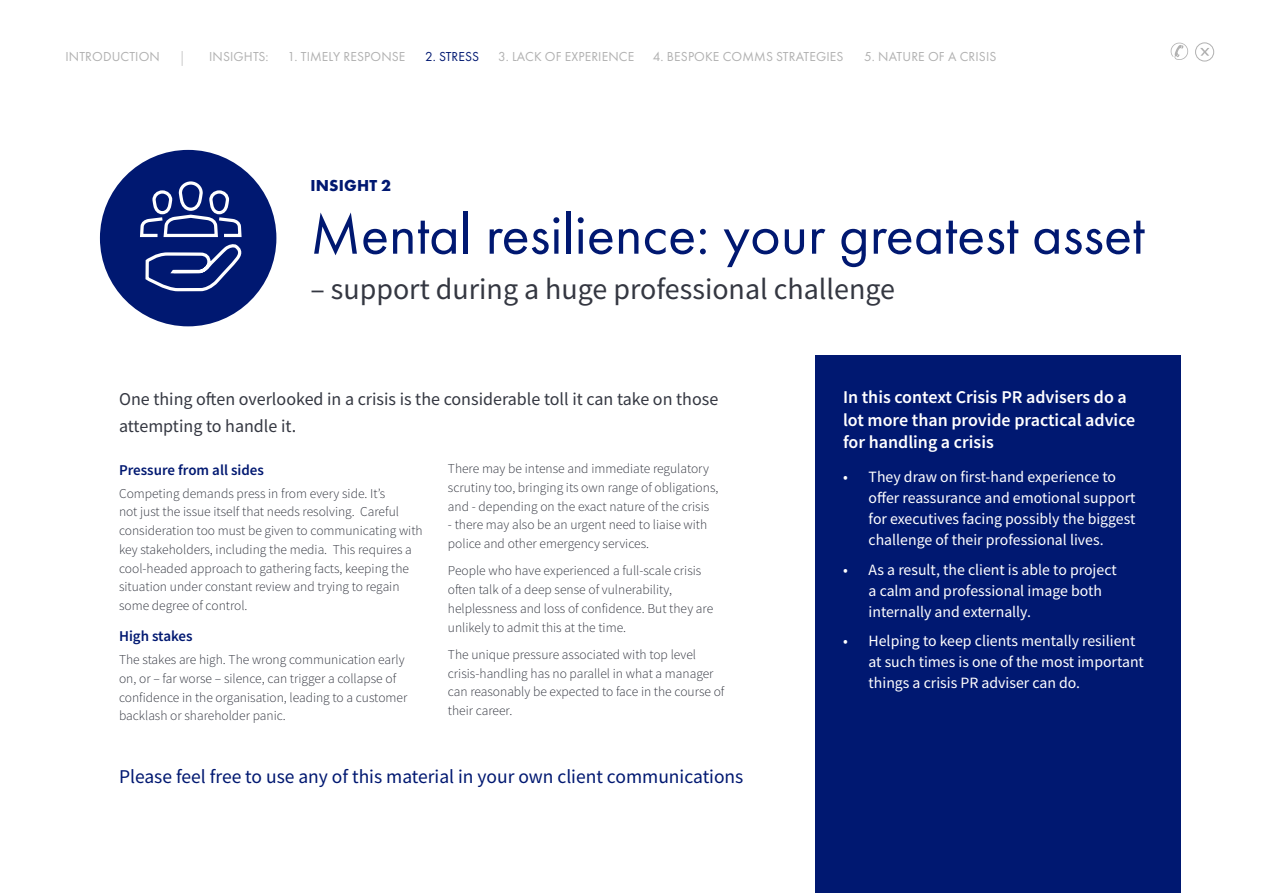
<style>
.page{position:relative;width:1263px;height:893px;background:#fff}
.page>*{position:absolute;margin:0;border:0;box-sizing:border-box;transform-origin:0 0}
.Copy{font:58.5px "Futura PT";color:#001871}
.Copy-2{font:30px "Source Sans Pro";color:#343741}
.Copy-3{font:19.5px "Source Sans Pro";color:#001871}
.Copy-4{font:18px/27px "Source Sans Pro";color:#343741}
.Copy-5{font:600 18px/22.5px "Source Sans Pro";color:#fff}
.Copy-6{font:700 16.5px "Futura PT";letter-spacing:.01em;color:#001871}
.t1{font:15.75px/21px "Source Sans Pro";color:#fff}
.Copy-7{font:600 15px "Source Sans Pro";color:#001871}
.Copy-8{font:300 13.5px/18.8px "Source Sans Pro";color:#343741}
.t2{font:13.5px "Futura PT";letter-spacing:.01em;color:#b1b1b1}
.t3{font:13.5px "Futura PT";letter-spacing:.01em;color:#001871}
</style>
<div class="page">
<svg style="left:1171px;top:43px;width:17px;height:17px"></svg>
<div style="left:1195px;top:43px;width:19px;height:18px;border:1px solid #b1b1b1;border-radius:50%"></div>
<svg style="left:1200px;top:48px;width:9px;height:8px"></svg>
<div style="left:815px;top:355px;width:366px;height:538px;background:#001871"></div>
<div style="left:100px;top:150px;width:176px;height:176px;background:#001871;border-radius:50%"></div>
<svg style="left:138px;top:181px;width:105px;height:146px"></svg>
<svg style="left:182px;top:51px;width:1px;height:15px"></svg>
<p class="t2" style="left:65px;top:49px;width:96px">INTRODUCTION</p>
<p class="t2" style="left:209px;top:49px;width:61px">INSIGHTS:</p>
<p class="t2" style="left:288px;top:49px;width:119px">1. TIMELY RESPONSE</p>
<p class="t3" style="left:425px;top:49px;width:55px">2. STRESS</p>
<p class="t2" style="left:498px;top:49px;width:138px">3. LACK OF EXPERIENCE</p>
<p class="t2" style="left:653px;top:49px;width:192px">4. BESPOKE COMMS STRATEGIES</p>
<p class="t2" style="left:864px;top:49px;width:134px">5. NATURE OF A CRISIS</p>
<p class="Copy-6" style="left:310px;top:175px;width:82px">INSIGHT 2</p>
<p class="Copy" style="left:310px;top:200px;width:836px">Mental resilience: your greatest asset</p>
<p class="Copy-2" style="left:310px;top:270px;width:586px">– support during a huge professional challenge</p>
<p class="Copy-4" style="left:119px;top:386px;width:601px">One thing often overlooked in a crisis is the considerable toll it can take on those attempting to handle it.</p>
<p class="Copy-7" style="left:119px;top:460px;width:146px">Pressure from all sides</p>
<p class="Copy-8" style="left:119px;top:484px;width:305px">Competing demands press in from every side. It’s<br>not just the issue itself that needs resolving. Careful consideration too must be given to communicating with key stakeholders, including the media. This requires a cool-headed approach to gathering facts, keeping the situation under constant review and trying to regain some degree of control.</p>
<p class="Copy-7" style="left:119px;top:626px;width:75px">High stakes</p>
<p class="Copy-8" style="left:119px;top:650px;width:290px">The stakes are high. The wrong communication early on, or – far worse – silence, can trigger a collapse of confidence in the organisation, leading to a customer backlash or shareholder panic.</p>
<p class="Copy-8" style="left:448px;top:459px;width:272px">There may be intense and immediate regulatory scrutiny too, bringing its own range of obligations, and - depending on the exact nature of the crisis</p>
<p class="Copy-8" style="left:448px;top:515px;width:261px">- there may also be an urgent need to liaise with police and other emergency services.</p>
<p class="Copy-8" style="left:448px;top:561px;width:267px">People who have experienced a full-scale crisis often talk of a deep sense of vulnerability, helplessness and loss of confidence. But they are unlikely to admit this at the time.</p>
<p class="Copy-8" style="left:448px;top:645px;width:278px">The unique pressure associated with top level crisis-handling has no parallel in what a manager can reasonably be expected to face in the course of their career.</p>
<p class="Copy-3" style="left:119px;top:764px;width:626px">Please feel free to use any of this material in your own client communications</p>
<p class="Copy-5" style="left:843px;top:386px;width:294px">In this context Crisis PR advisers do a lot more than provide practical advice for handling a crisis</p>
<p class="t1" style="left:868px;top:466px;width:268px;text-indent:-26px">• They draw on first-hand experience to offer reassurance and emotional support for executives facing possibly the biggest challenge of their professional lives.</p>
<p class="t1" style="left:868px;top:559px;width:250px;text-indent:-26px">• As a result, the client is able to project a calm and professional image both internally and externally.</p>
<p class="t1" style="left:868px;top:630px;width:277px;text-indent:-26px">• Helping to keep clients mentally resilient at such times is one of the most important things a crisis PR adviser can do.</p>
</div>
